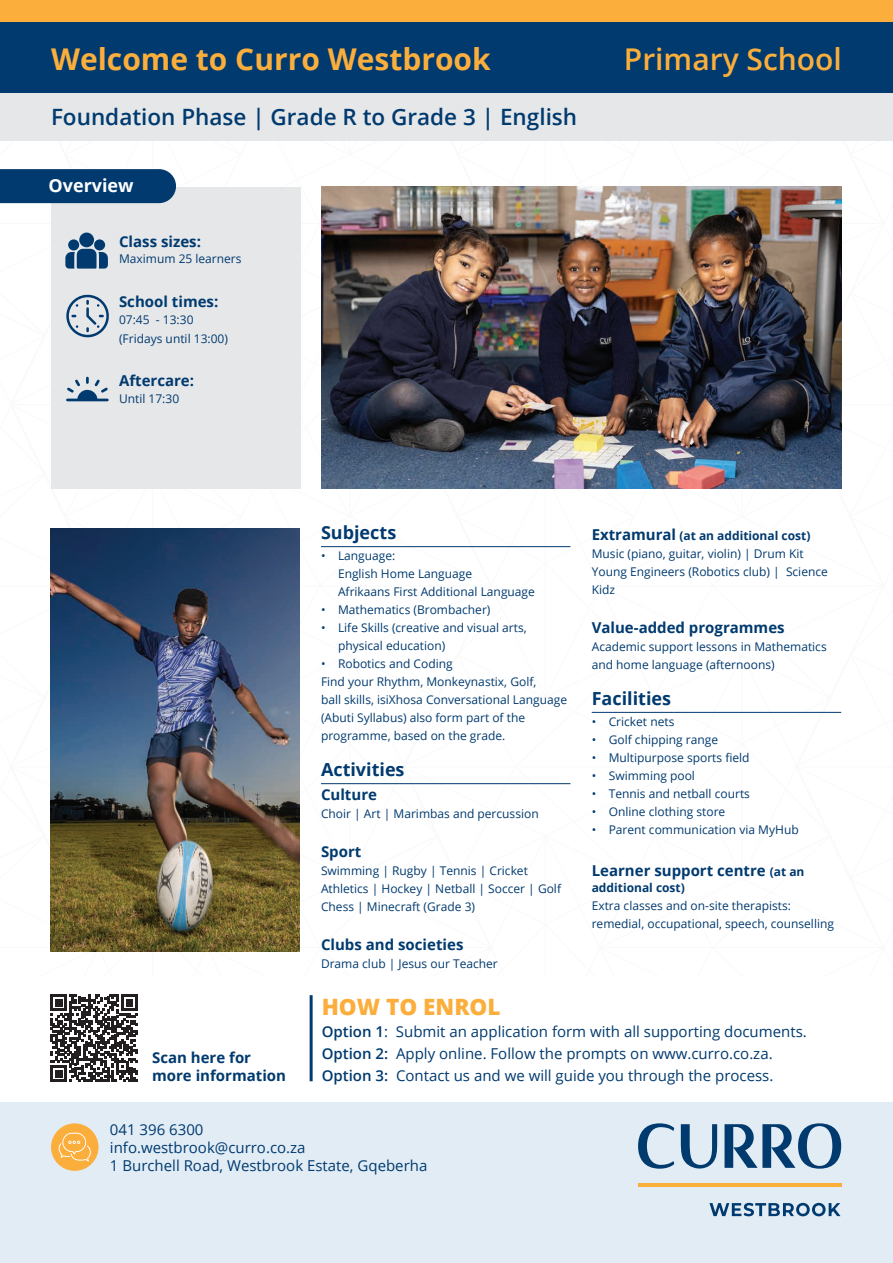
<style>
.page{position:relative;width:893px;height:1263px;background:#fff}
.page>*{position:absolute;margin:0;border:0;box-sizing:border-box;transform-origin:0 0}
.t1{font:700 30px "Open Sans";color:#fbae3b}
.t2{font:600 30px "Open Sans";color:#fbae3b}
.t3{font:600 22.5px "Open Sans";color:#003a6f}
.t4{font:800 22.5px "Open Sans";color:#fbae3b}
.t5{font:700 18px "Open Sans";color:#003a6f}
.t6{font:700 18px "Open Sans";color:#fff}
.t7{font:15px/22.2px "Open Sans";color:#003a6f}
.t8{font:700 15px/18px "Open Sans";color:#003a6f}
.t9{font:12px/18px "Open Sans";color:#003a6f}
.t10{font:700 12px "Open Sans";color:#003a6f}
.s1{font-weight:700;font-size:15px}
.s2{font-weight:700}
.s3{font-size:12px}
.s4{font-weight:600}
</style>
<div class="page">
<div style="left:0;top:21px;width:893px;height:74px;background:#003a6f"></div>
<div style="left:0;top:94px;width:893px;height:47px;background:#e6e7e9"></div>
<hr style="left:321px;top:546px;width:249px;height:1px;background:#003a6f">
<hr style="left:321px;top:783px;width:249px;height:1px;background:#003a6f">
<hr style="left:592px;top:712px;width:249px;height:1px;background:#003a6f">
<div style="left:51px;top:187px;width:249px;height:302px;background:#e6e7e9"></div>
<div style="left:0;top:169px;width:176px;height:34px;background:#003a6f"></div>
<div style="left:79px;top:233px;width:15px;height:14px;background:#003a6f;border-radius:50%"></div>
<svg style="left:65px;top:249px;width:43px;height:20px"></svg>
<div style="left:68px;top:239px;width:11px;height:11px;background:#003a6f;border-radius:50%"></div>
<div style="left:94px;top:239px;width:11px;height:11px;background:#003a6f;border-radius:50%"></div>
<svg style="left:66px;top:294px;width:43px;height:43px"></svg>
<svg style="left:66px;top:377px;width:43px;height:24px"></svg>
<img style="left:322px;top:187px;width:520px;height:302px">
<hr style="left:310px;top:995px;width:3px;height:86px;background:#003a6f">
<img style="left:50px;top:528px;width:250px;height:424px">
<svg style="left:50px;top:994px;width:88px;height:88px"></svg>
<div style="left:0;top:0;width:893px;height:21px;background:#fbae3b"></div>
<div style="left:0;top:1102px;width:893px;height:161px;background:#e2ecf5"></div>
<div style="left:51px;top:1123px;width:48px;height:48px;background:#fbae3b;border-radius:50%"></div>
<svg style="left:59px;top:1133px;width:32px;height:28px"></svg>
<hr style="left:638px;top:1184px;width:203px;height:3px;background:#fbae3b">
<svg style="left:638px;top:1123px;width:36px;height:46px"></svg>
<svg style="left:724px;top:1123px;width:117px;height:46px"></svg>
<svg style="left:681px;top:1124px;width:36px;height:45px"></svg>
<svg style="left:709px;top:1203px;width:131px;height:13px"></svg>
<h1 class="t1" style="left:51px;top:38px;width:441px">Welcome to Curro Westbrook</h1>
<h1 class="t2" style="left:624px;top:38px;width:220px">Primary School</h1>
<h2 class="t3" style="left:51px;top:102px;width:528px">Foundation Phase | Grade R to Grade 3 | English</h2>
<h3 class="t6" style="left:48px;top:173px;width:87px">Overview</h3>
<p class="t8" style="left:119px;top:232px;width:83px">Class sizes:</p>
<p class="t9" style="left:119px;top:250px;width:124px">Maximum 25 learners</p>
<p class="t8" style="left:119px;top:292px;width:101px">School times:</p>
<p class="t9" style="left:119px;top:310px;width:110px;line-height:18.6px">07:45 - 13:30 (Fridays until 13:00)</p>
<p class="t8" style="left:119px;top:372px;width:77px">Aftercare:</p>
<p class="t9" style="left:119px;top:389px;width:62px">Until 17:30</p>
<p class="t8" style="left:152px;top:1048px;width:135px">Scan here for more information</p>
<h3 class="t5" style="left:321px;top:520px;width:77px">Subjects</h3>
<p class="t9" style="left:338px;top:546px;width:198px;text-indent:-17px">• Language:<br>English Home Language<br>Afrikaans First Additional Language</p>
<p class="t9" style="left:321px;top:600px;width:171px">• Mathematics (Brombacher)</p>
<p class="t9" style="left:338px;top:618px;width:190px;text-indent:-17px">• Life Skills (creative and visual arts, physical education)</p>
<p class="t9" style="left:321px;top:654px;width:248px">• Robotics and Coding<br>Find your Rhythm, Monkeynastix, Golf,<br>ball skills, isiXhosa Conversational Language (Abuti Syllabus) also form part of the programme, based on the grade.</p>
<h3 class="t5" style="left:321px;top:757px;width:85px">Activities</h3>
<p class="t8" style="left:321px;top:785px;width:58px">Culture</p>
<p class="t9" style="left:321px;top:804px;width:219px">Choir | Art | Marimbas and percussion</p>
<p class="t8" style="left:321px;top:842px;width:42px">Sport</p>
<p class="t9" style="left:321px;top:861px;width:242px">Swimming | Rugby | Tennis | Cricket<br>Athletics | Hockey | Netball | Soccer | Golf<br>Chess | Minecraft (Grade 3)</p>
<p class="t8" style="left:321px;top:935px;width:144px">Clubs and societies</p>
<p class="t9" style="left:321px;top:954px;width:178px">Drama club | Jesus our Teacher</p>
<p class="t9" style="left:592px;top:526px;width:238px"><span class="s1">Extramural</span> <span class="s2">(at an additional cost)<br></span>Music (piano, guitar, violin) | Drum Kit<br>Young Engineers (Robotics club) | Science<br>Kidz</p>
<p class="t8" style="left:592px;top:618px;width:194px">Value-added programmes</p>
<p class="t9" style="left:592px;top:637px;width:236px">Academic support lessons in Mathematics and home language (afternoons)</p>
<h3 class="t5" style="left:592px;top:685px;width:81px">Facilities</h3>
<p class="t9" style="left:592px;top:712px;width:84px">• Cricket nets</p>
<p class="t9" style="left:592px;top:730px;width:128px">• Golf chipping range</p>
<p class="t9" style="left:592px;top:748px;width:159px">• Multipurpose sports field</p>
<p class="t9" style="left:592px;top:766px;width:105px">• Swimming pool</p>
<p class="t9" style="left:592px;top:784px;width:160px">• Tennis and netball courts</p>
<p class="t9" style="left:592px;top:802px;width:135px">• Online clothing store</p>
<p class="t9" style="left:592px;top:820px;width:208px">• Parent communication via MyHub</p>
<p class="t8" style="left:592px;top:861px;width:214px">Learner support centre <span class="s3">(at an</span></p>
<p class="t10" style="left:592px;top:879px;width:95px">additional cost)</p>
<p class="t9" style="left:592px;top:896px;width:244px">Extra classes and on-site therapists: remedial, occupational, speech, counselling</p>
<h2 class="t4" style="left:322px;top:989px;width:180px">HOW TO ENROL</h2>
<p class="t7" style="left:322px;top:1020px;width:487px"><span class="s4">Option 1</span>: Submit an application form with all supporting documents.<br><span class="s4">Option 2:</span> Apply online. Follow the prompts on www.curro.co.za.<br><span class="s4">Option 3:</span> Contact us and we will guide you through the process.</p>
<p class="t7" style="left:110px;top:1120px;width:319px;line-height:18px">041 396 6300<br>info.westbrook@curro.co.za<br>1 Burchell Road, Westbrook Estate, Gqeberha</p>
</div>
